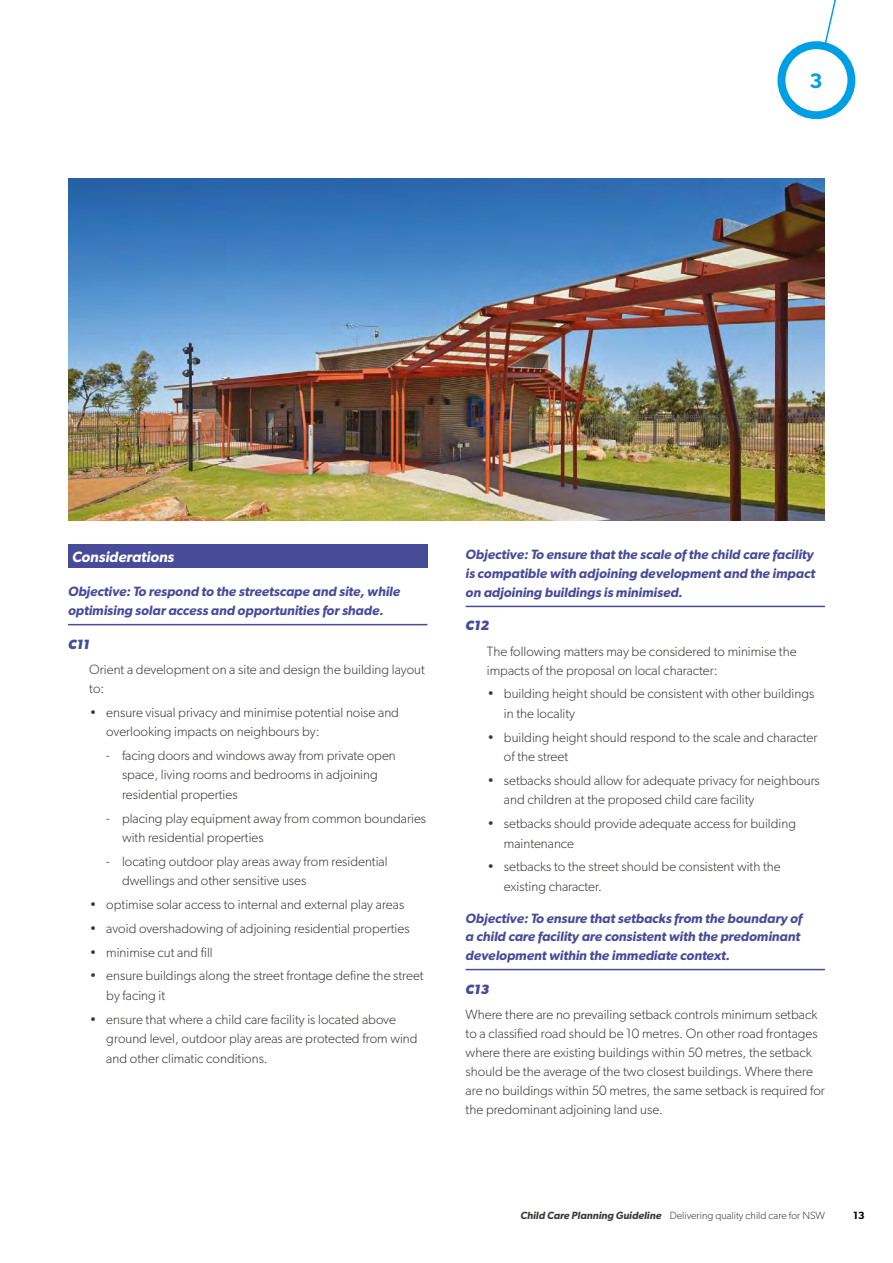
<style>
.page{position:relative;width:893px;height:1263px;background:#fff}
.page>*{position:absolute;margin:0;border:0;box-sizing:border-box;transform-origin:0 0}
.t1{font:600 21px "Gibson";color:#009fe3}
.t2{font:italic 600 15px "Gibson";color:#fff}
.t3{font:300 13.5px/19.5px "Gibson";color:#383a35}
.t4{font:italic 600 13.5px/18.9px "Gibson";color:#484b9a}
.t5{font:italic 700 13.5px "Gibson";color:#484b9a}
.t6{font:300 10.5px "Gibson";color:#383a35}
.t7{font:600 10.5px "Gibson";color:#000}
.s1{font-weight:600;font-style:italic}
</style>
<div class="page">
<svg style="left:825px;top:0;width:12px;height:47px"></svg>
<div style="left:777px;top:41px;width:78px;height:78px;border:8px solid #009fe3;border-radius:50%"></div>
<div style="left:68px;top:544px;width:359px;height:24px;background:#484b9a"></div>
<hr style="left:68px;top:624px;width:359px;height:1px;background:#484b9a">
<hr style="left:466px;top:606px;width:359px;height:1px;background:#484b9a">
<hr style="left:466px;top:969px;width:359px;height:1px;background:#484b9a">
<img style="left:68px;top:179px;width:757px;height:341px">
<h1 class="t1" style="left:810px;top:68px;width:15px">3</h1>
<p class="t2" style="left:72px;top:547px;width:103px">Considerations</p>
<p class="t4" style="left:68px;top:582px;width:334px">Objective: To respond to the streetscape and site, while optimising solar access and opportunities for shade.</p>
<p class="t5" style="left:68px;top:636px;width:23px">C11</p>
<p class="t3" style="left:89px;top:660px;width:337px;line-height:18.9px">Orient a development on a site and design the building layout to:</p>
<p class="t3" style="left:106px;top:702px;width:294px;text-indent:-16px">• ensure visual privacy and minimise potential noise and overlooking impacts on neighbours by:</p>
<p class="t3" style="left:122px;top:745px;width:275px;text-indent:-16px">- facing doors and windows away from private open space, living rooms and bedrooms in adjoining residential properties</p>
<p class="t3" style="left:122px;top:808px;width:306px;text-indent:-16px">- placing play equipment away from common boundaries with residential properties</p>
<p class="t3" style="left:122px;top:851px;width:267px;text-indent:-16px">- locating outdoor play areas away from residential dwellings and other sensitive uses</p>
<p class="t3" style="left:90px;top:894px;width:316px">• optimise solar access to internal and external play areas</p>
<p class="t3" style="left:90px;top:918px;width:321px">• avoid overshadowing of adjoining residential properties</p>
<p class="t3" style="left:90px;top:942px;width:124px">• minimise cut and fill</p>
<p class="t3" style="left:106px;top:966px;width:319px;text-indent:-16px">• ensure buildings along the street frontage define the street by facing it</p>
<p class="t3" style="left:106px;top:1009px;width:313px;text-indent:-16px">• ensure that where a child care facility is located above ground level, outdoor play areas are protected from wind and other climatic conditions.</p>
<p class="t4" style="left:466px;top:545px;width:351px;text-align:justify">Objective: To ensure that the scale of the child care facility is compatible with adjoining development and the impact on adjoining buildings is minimised.</p>
<p class="t5" style="left:466px;top:618px;width:25px">C12</p>
<p class="t3" style="left:487px;top:641px;width:311px;line-height:18.9px">The following matters may be considered to minimise the impacts of the proposal on local character:</p>
<p class="t3" style="left:504px;top:684px;width:312px;text-indent:-16px">• building height should be consistent with other buildings in the locality</p>
<p class="t3" style="left:504px;top:727px;width:315px;text-indent:-16px">• building height should respond to the scale and character of the street</p>
<p class="t3" style="left:504px;top:770px;width:317px;text-indent:-16px">• setbacks should allow for adequate privacy for neighbours and children at the proposed child care facility</p>
<p class="t3" style="left:504px;top:813px;width:294px;text-indent:-16px">• setbacks should provide adequate access for building maintenance</p>
<p class="t3" style="left:504px;top:857px;width:278px;text-indent:-16px">• setbacks to the street should be consistent with the existing character.</p>
<p class="t4" style="left:466px;top:908px;width:338px">Objective: To ensure that setbacks from the boundary of a child care facility are consistent with the predominant development within the immediate context.</p>
<p class="t5" style="left:466px;top:981px;width:25px">C13</p>
<p class="t3" style="left:466px;top:1004px;width:361px;line-height:19px">Where there are no prevailing setback controls minimum setback to a classified road should be 10 metres. On other road frontages where there are existing buildings within 50 metres, the setback should be the average of the two closest buildings. Where there are no buildings within 50 metres, the same setback is required for the predominant adjoining land use.</p>
<p class="t6" style="left:521px;top:1209px;width:306px"><span class="s1">Child Care Planning Guideline</span> Delivering quality child care for NSW</p>
<p class="t7" style="left:853px;top:1209px;width:13px">13</p>
</div>
